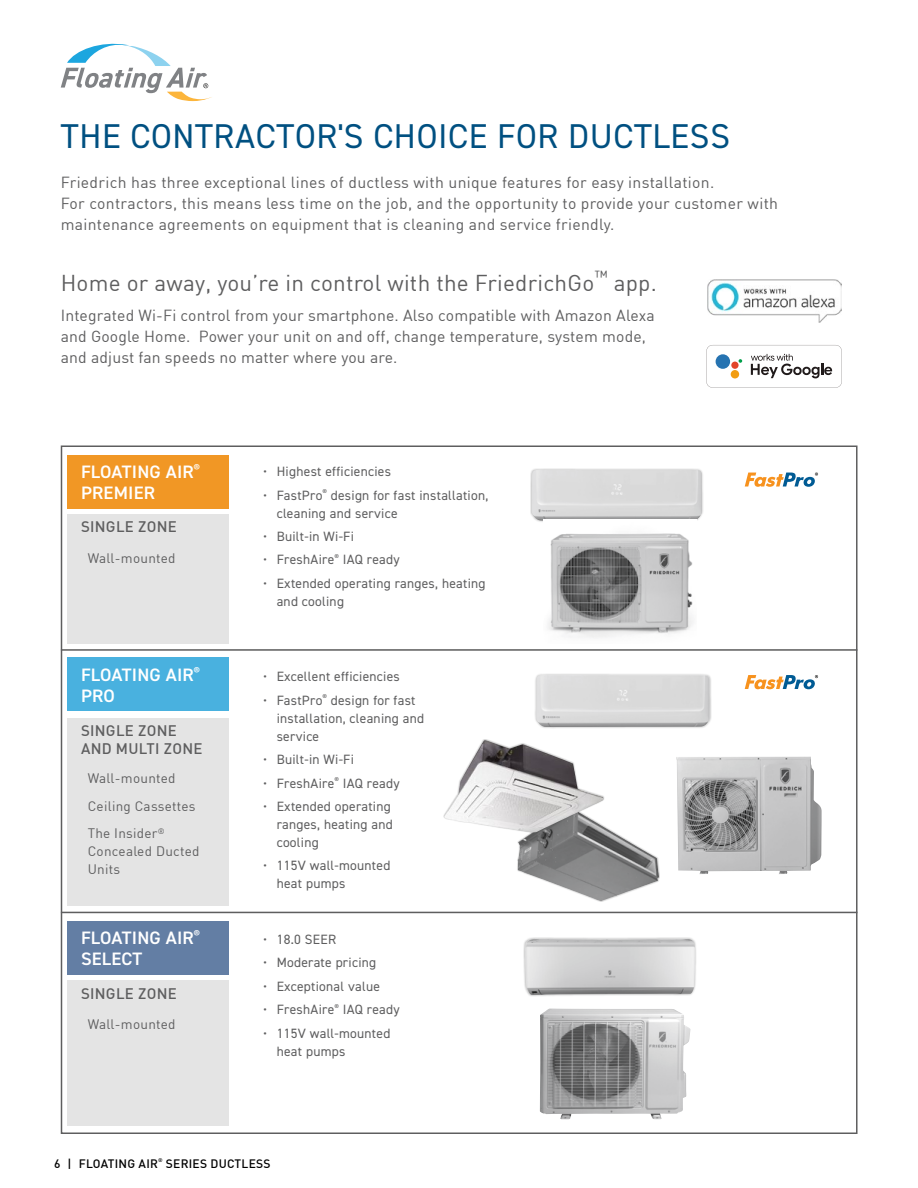
<style>
.page{position:relative;width:918px;height:1188px;background:#fff}
.page>*{position:absolute;margin:0;border:0;box-sizing:border-box;transform-origin:0 0}
.t1{font:34.5px "DIN2014";letter-spacing:.02em;color:#005081}
.t2{font:22.5px "DIN";letter-spacing:.01em;color:#5e5e5f}
.t3{font:600 18px/21px "DIN2014";letter-spacing:.01em;color:#fff}
.t4{font:15.75px/21px "DIN";letter-spacing:.01em;color:#5e5e5f}
.t5{font:500 15px/18px "DIN";letter-spacing:.02em;color:#5e5e5f}
.t6{font:13.5px/18px "DIN2014";letter-spacing:.02em;color:#5e5e5f}
.t7{font:13.5px/27.8px "DIN";letter-spacing:.02em;color:#5e5e5f}
.t8{font:500 12px "DIN";letter-spacing:.02em;color:#000}
.t9{font:500 5.25px "DIN";color:#000}
</style>
<div class="page">
<img style="left:707px;top:280px;width:134px;height:43px">
<svg style="left:707px;top:345px;width:135px;height:43px"></svg>
<div style="left:731px;top:362px;width:8px;height:7px;background:#e2462a;border-radius:50%"></div>
<div style="left:731px;top:370px;width:8px;height:8px;background:#f29d12;border-radius:50%"></div>
<div style="left:716px;top:354px;width:14px;height:15px;background:#2673b1;border-radius:50%"></div>
<svg style="left:61px;top:43px;width:151px;height:58px"></svg>
<div style="left:68px;top:981px;width:162px;height:145px;background:#e4e4e4"></div>
<div style="left:68px;top:718px;width:162px;height:188px;background:#e4e4e4"></div>
<div style="left:68px;top:514px;width:162px;height:130px;background:#e4e4e4"></div>
<div style="left:68px;top:657px;width:162px;height:54px;background:#49b1df"></div>
<div style="left:68px;top:921px;width:162px;height:54px;background:#637ea4"></div>
<div style="left:68px;top:455px;width:162px;height:54px;background:#f19725"></div>
<hr style="left:61px;top:649px;width:796px;height:2px;background:#5e5e5f">
<hr style="left:61px;top:912px;width:796px;height:1px;background:#5e5e5f">
<div style="left:530px;top:468px;width:174px;height:55px;background:#000;opacity:.27"></div>
<img style="left:532px;top:470px;width:170px;height:51px">
<img style="left:543px;top:519px;width:154px;height:119px">
<div style="left:523px;top:937px;width:174px;height:60px;background:#000;opacity:.27"></div>
<img style="left:525px;top:939px;width:170px;height:56px">
<img style="left:540px;top:1008px;width:151px;height:111px">
<div style="left:534px;top:673px;width:178px;height:56px;background:#000;opacity:.27"></div>
<img style="left:536px;top:675px;width:174px;height:52px">
<img style="left:676px;top:756px;width:146px;height:118px">
<div style="left:516px;top:809px;width:144px;height:93px;background:#000;opacity:.27"></div>
<img style="left:518px;top:810px;width:141px;height:91px">
<div style="left:443px;top:739px;width:161px;height:95px;background:#000;opacity:.27"></div>
<img style="left:444px;top:740px;width:160px;height:93px">
<svg style="left:745px;top:473px;width:73px;height:14px"></svg>
<svg style="left:745px;top:675px;width:73px;height:14px"></svg>
<h1 class="t1" style="left:61px;top:115px;width:671px">THE CONTRACTOR'S CHOICE FOR DUCTLESS</h1>
<p class="t4" style="left:61px;top:171px;width:719px">Friedrich has three exceptional lines of ductless with unique features for easy installation.<br>For contractors, this means less time on the job, and the opportunity to provide your customer with maintenance agreements on equipment that is cleaning and service friendly.</p>
<h2 class="t2" style="left:61px;top:269px;width:598px">Home or away, you’re in control with the FriedrichGo<sup>™</sup> app.</h2>
<p class="t4" style="left:61px;top:304px;width:595px">Integrated Wi-Fi control from your smartphone. Also compatible with Amazon Alexa and Google Home. Power your unit on and off, change temperature, system mode, and adjust fan speeds no matter where you are.</p>
<h3 class="t3" style="left:81px;top:461px;width:120px">FLOATING AIR<sup>®<br></sup>PREMIER</h3>
<p class="t6" style="left:263px;top:462px;width:129px">• Highest efficiencies</p>
<p class="t6" style="left:277px;top:486px;width:213px;text-indent:-14px">• FastPro<sup>®</sup> design for fast installation, cleaning and service</p>
<p class="t6" style="left:263px;top:527px;width:92px">• Built-in Wi-Fi</p>
<p class="t6" style="left:263px;top:551px;width:138px">• FreshAire<sup>®</sup> IAQ ready</p>
<p class="t6" style="left:277px;top:574px;width:210px;text-indent:-14px">• Extended operating ranges, heating and cooling</p>
<p class="t5" style="left:81px;top:517px;width:97px">SINGLE ZONE</p>
<p class="t7" style="left:88px;top:544px;width:89px">Wall-mounted</p>
<h3 class="t3" style="left:81px;top:664px;width:120px">FLOATING AIR<sup>®<br></sup>PRO</h3>
<p class="t5" style="left:81px;top:721px;width:123px">SINGLE ZONE<br>AND MULTI ZONE</p>
<p class="t7" style="left:88px;top:764px;width:109px">Wall-mounted<br>Ceiling Cassettes<br>The Insider<sup>®</sup></p>
<p class="t7" style="left:88px;top:842px;width:113px;line-height:18px">Concealed Ducted<br>Units</p>
<h3 class="t3" style="left:81px;top:927px;width:120px">FLOATING AIR<sup>®<br></sup>SELECT</h3>
<p class="t5" style="left:81px;top:984px;width:97px">SINGLE ZONE</p>
<p class="t7" style="left:88px;top:1010px;width:89px">Wall-mounted</p>
<p class="t6" style="left:263px;top:668px;width:138px">• Excellent efficiencies</p>
<p class="t6" style="left:277px;top:691px;width:149px;text-indent:-14px">• FastPro<sup>®</sup> design for fast installation, cleaning and service</p>
<p class="t6" style="left:263px;top:750px;width:92px">• Built-in Wi-Fi</p>
<p class="t6" style="left:263px;top:774px;width:138px">• FreshAire<sup>®</sup> IAQ ready</p>
<p class="t6" style="left:277px;top:797px;width:118px;text-indent:-14px">• Extended operating ranges, heating and cooling</p>
<p class="t6" style="left:277px;top:857px;width:115px;text-indent:-14px">• 115V wall-mounted heat pumps</p>
<p class="t6" style="left:263px;top:930px;width:74px">• 18.0 SEER</p>
<p class="t6" style="left:263px;top:953px;width:115px">• Moderate pricing</p>
<p class="t6" style="left:263px;top:977px;width:118px">• Exceptional value</p>
<p class="t6" style="left:263px;top:1000px;width:138px">• FreshAire<sup>®</sup> IAQ ready</p>
<p class="t6" style="left:277px;top:1024px;width:115px;text-indent:-14px">• 115V wall-mounted heat pumps</p>
<p class="t8" style="left:54px;top:1156px;width:105px">6 | FLOATING AIR</p>
<p class="t9" style="left:158px;top:1157px;width:6px">®</p>
<p class="t8" style="left:166px;top:1156px;width:106px">SERIES DUCTLESS</p>
</div>
